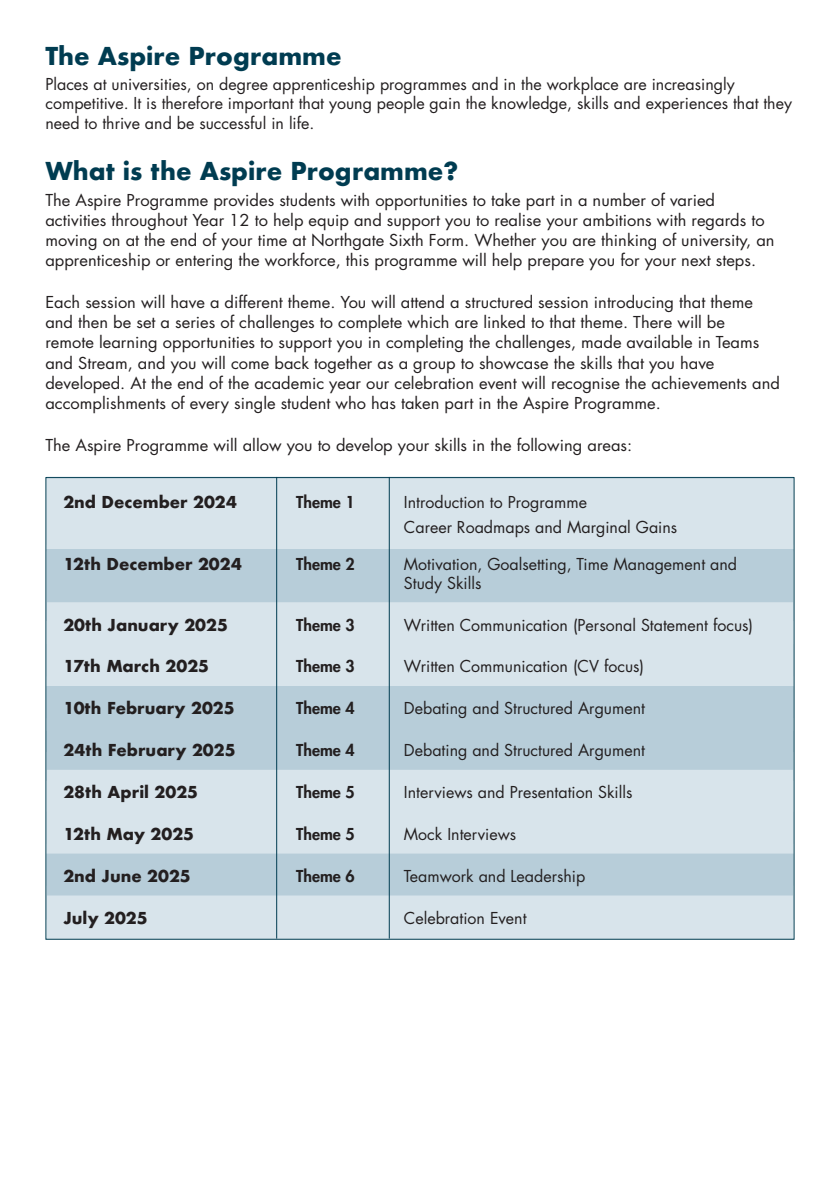
<style>
.page{position:relative;width:840px;height:1191px;background:#fff}
.page>*{position:absolute;margin:0;border:0;box-sizing:border-box;transform-origin:0 0}
.t1{font:700 24px "Futura";color:#003c51}
.t2{font:16px/20px "Futura Std";color:#231f20}
.t3{font:700 16px "Futura";color:#231f20}
.t4{font:800 16px "Futura Std";color:#231f20}
</style>
<div class="page">
<div style="left:46px;top:477px;width:747px;height:74px;background:#d8e4eb"></div>
<div style="left:46px;top:476px;width:747px;height:68px;background:#d8e4eb"></div>
<div style="left:46px;top:549px;width:747px;height:72px;background:#b7cdd9"></div>
<div style="left:46px;top:602px;width:747px;height:74px;background:#d8e4eb"></div>
<div style="left:46px;top:644px;width:747px;height:74px;background:#d8e4eb"></div>
<div style="left:46px;top:686px;width:747px;height:66px;background:#b7cdd9"></div>
<div style="left:46px;top:730px;width:747px;height:50px;background:#b7cdd9"></div>
<div style="left:46px;top:770px;width:747px;height:74px;background:#d8e4eb"></div>
<div style="left:46px;top:811px;width:747px;height:74px;background:#d8e4eb"></div>
<div style="left:46px;top:853px;width:747px;height:66px;background:#b7cdd9"></div>
<div style="left:46px;top:895px;width:747px;height:44px;background:#d8e4eb"></div>
<hr style="left:276px;top:477px;width:1px;height:461px;background:#003c51">
<hr style="left:388px;top:477px;width:1px;height:461px;background:#003c51">
<p class="t1" style="left:45px;top:39px;width:297px">The Aspire Programme</p>
<p class="t2" style="left:45px;top:75px;width:747px;line-height:19.2px">Places at universities, on degree apprenticeship programmes and in the workplace are increasingly competitive. It is therefore important that young people gain the knowledge, skills and experiences that they need to thrive and be successful in life.</p>
<p class="t1" style="left:45px;top:154px;width:414px">What is the Aspire Programme?</p>
<p class="t2" style="left:45px;top:190px;width:730px">The Aspire Programme provides students with opportunities to take part in a number of varied activities throughout Year 12 to help equip and support you to realise your ambitions with regards to moving on at the end of your time at Northgate Sixth Form. Whether you are thinking of university, an apprenticeship or entering the workforce, this programme will help prepare you for your next steps.</p>
<p class="t2" style="left:45px;top:293px;width:735px">Each session will have a different theme. You will attend a structured session introducing that theme and then be set a series of challenges to complete which are linked to that theme. There will be<br>remote learning opportunities to support you in completing the challenges, made available in Teams and Stream, and you will come back together as a group to showcase the skills that you have developed. At the end of the academic year our celebration event will recognise the achievements and accomplishments of every single student who has taken part in the Aspire Programme.</p>
<p class="t2" style="left:45px;top:435px;width:588px">The Aspire Programme will allow you to develop your skills in the following areas:</p>
<p class="t3" style="left:63px;top:491px;width:175px">2nd December 2024</p>
<p class="t4" style="left:296px;top:492px;width:60px">Theme 1</p>
<p class="t2" style="left:404px;top:493px;width:184px">Introduction to Programme</p>
<p class="t2" style="left:404px;top:517px;width:275px">Career Roadmaps and Marginal Gains</p>
<p class="t3" style="left:63px;top:552px;width:180px">12th December 2024</p>
<p class="t4" style="left:296px;top:553px;width:60px">Theme 2</p>
<p class="t2" style="left:404px;top:554px;width:334px;line-height:19.2px">Motivation, Goalsetting, Time Management and<br>Study Skills</p>
<p class="t3" style="left:63px;top:613px;width:166px">20th January 2025</p>
<p class="t4" style="left:296px;top:614px;width:60px">Theme 3</p>
<p class="t2" style="left:404px;top:615px;width:350px">Written Communication (Personal Statement focus)</p>
<p class="t3" style="left:63px;top:655px;width:147px">17th March 2025</p>
<p class="t4" style="left:296px;top:656px;width:60px">Theme 3</p>
<p class="t2" style="left:404px;top:657px;width:241px">Written Communication (CV focus)</p>
<p class="t3" style="left:63px;top:697px;width:173px">10th February 2025</p>
<p class="t4" style="left:296px;top:698px;width:60px">Theme 4</p>
<p class="t2" style="left:404px;top:698px;width:242px">Debating and Structured Argument</p>
<p class="t3" style="left:63px;top:738px;width:173px">24th February 2025</p>
<p class="t4" style="left:296px;top:740px;width:60px">Theme 4</p>
<p class="t2" style="left:404px;top:740px;width:242px">Debating and Structured Argument</p>
<p class="t3" style="left:63px;top:780px;width:136px">28th April 2025</p>
<p class="t4" style="left:296px;top:782px;width:60px">Theme 5</p>
<p class="t2" style="left:404px;top:782px;width:230px">Interviews and Presentation Skills</p>
<p class="t3" style="left:63px;top:822px;width:132px">12th May 2025</p>
<p class="t4" style="left:296px;top:824px;width:60px">Theme 5</p>
<p class="t2" style="left:404px;top:824px;width:114px">Mock Interviews</p>
<p class="t3" style="left:63px;top:864px;width:129px">2nd June 2025</p>
<p class="t4" style="left:296px;top:866px;width:60px">Theme 6</p>
<p class="t2" style="left:404px;top:866px;width:183px">Teamwork and Leadership</p>
<p class="t3" style="left:63px;top:906px;width:86px">July 2025</p>
<p class="t2" style="left:404px;top:908px;width:124px">Celebration Event</p>
</div>
